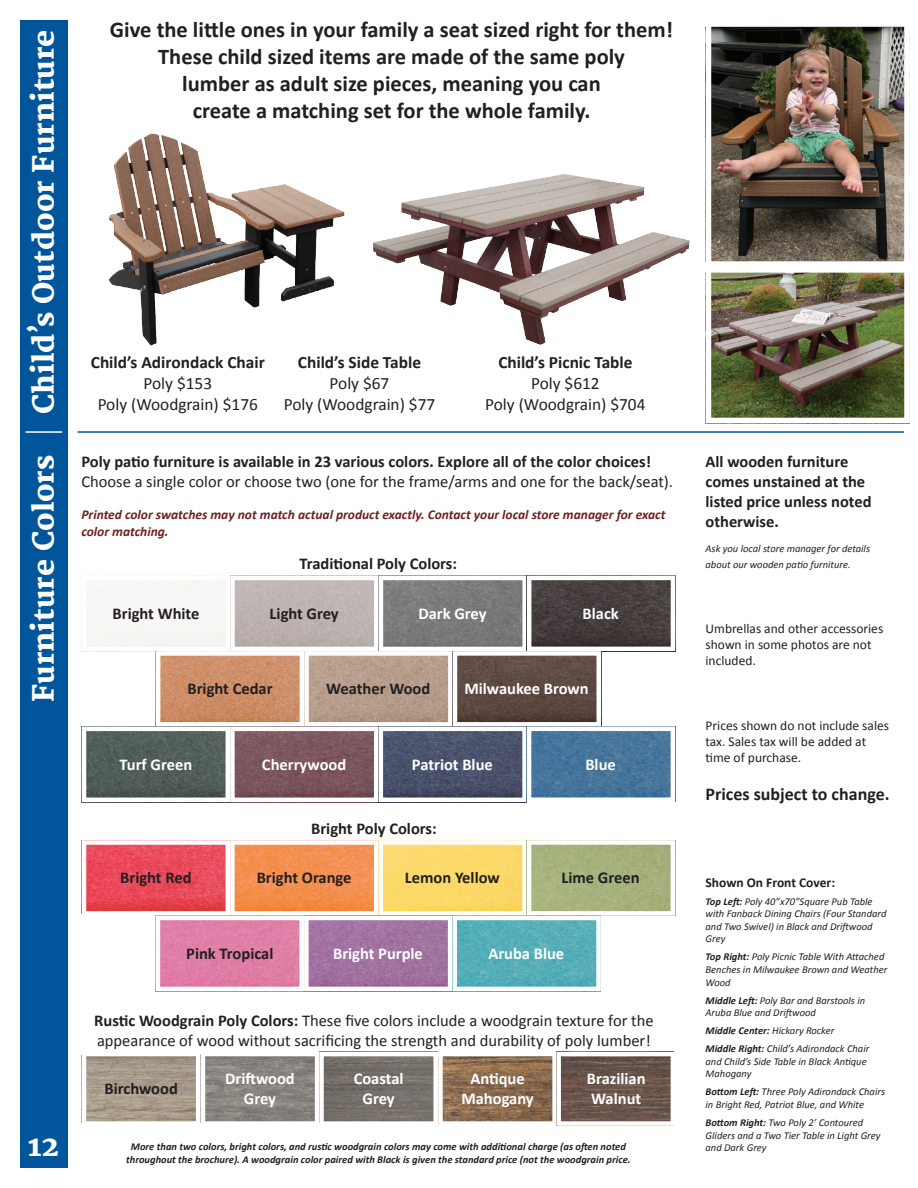
<style>
.page{position:relative;width:918px;height:1188px;background:#fff}
.page>*{position:absolute;margin:0;border:0;box-sizing:border-box;transform-origin:0 0}
.t1{font:800 28.5px "Merriweather";color:#fff}
.t2{font:700 22.5px/27px "Calibri";color:#231f20;text-align:center}
.t3{font:700 18px "Calibri";color:#231f20}
.t4{font:17.4px/20.9px "Calibri";color:#231f20;text-align:center}
.t5{font:700 17.4px "Calibri";color:#231f20}
.t6{font:700 16.5px/19.8px "Calibri";color:#231f20}
.t7{font:16.5px/19.8px "Calibri";color:#231f20}
.t8{font:700 16.5px/19.8px "Calibri";color:#fff;text-align:center}
.t9{font:13.5px/16.2px "Calibri";color:#231f20}
.t10{font:italic 700 13.5px/16.2px "Calibri";color:#6d2023}
.t11{font:700 13.5px "Calibri";color:#231f20}
.t12{font:italic 10.5px/12.6px "Calibri";color:#231f20}
.t13{font:italic 700 10.5px/12.6px "Calibri";color:#231f20;text-align:center}
.s1{font-weight:700}
</style>
<div class="page">
<img style="left:87px;top:845px;width:138px;height:66px">
<div style="left:82px;top:840px;width:148px;height:76px;border:4px solid #fff"></div>
<img style="left:235px;top:840px;width:144px;height:76px">
<div style="left:230px;top:840px;width:148px;height:76px;border:4px solid #fff"></div>
<svg style="left:384px;top:845px;width:138px;height:66px;background:#fbd867"></svg>
<div style="left:379px;top:840px;width:148px;height:76px;border:4px solid #fff"></div>
<div style="left:529px;top:842px;width:144px;height:71px;background:#a6b17c"></div>
<div style="left:527px;top:840px;width:148px;height:76px;border:4px solid #fff"></div>
<img style="left:161px;top:916px;width:292px;height:75px">
<div style="left:156px;top:916px;width:148px;height:75px;border:4px solid #fff"></div>
<div style="left:306px;top:918px;width:144px;height:71px;background:#a1729f"></div>
<div style="left:304px;top:916px;width:148px;height:75px;border:4px solid #fff"></div>
<svg style="left:458px;top:921px;width:138px;height:65px;background:#55adb8"></svg>
<div style="left:453px;top:916px;width:148px;height:75px;border:4px solid #fff"></div>
<div style="left:233px;top:578px;width:143px;height:71px;background:#bdb3b0"></div>
<div style="left:230px;top:576px;width:149px;height:75px;border:4px solid #fff"></div>
<div style="left:381px;top:578px;width:144px;height:71px;background:#7b7a7a"></div>
<div style="left:379px;top:576px;width:148px;height:75px;border:4px solid #fff"></div>
<svg style="left:532px;top:581px;width:138px;height:65px;background:#443d3b"></svg>
<div style="left:527px;top:576px;width:148px;height:75px;border:4px solid #fff"></div>
<img style="left:161px;top:656px;width:138px;height:66px">
<div style="left:156px;top:651px;width:148px;height:76px;border:4px solid #fff"></div>
<div style="left:307px;top:653px;width:143px;height:71px;background:linear-gradient(to bottom,#baa291,#b09783)"></div>
<div style="left:304px;top:651px;width:149px;height:76px;border:4px solid #fff"></div>
<div style="left:455px;top:653px;width:144px;height:71px;background:linear-gradient(to bottom,#68534d,#523d37)"></div>
<div style="left:453px;top:651px;width:148px;height:76px;border:4px solid #fff"></div>
<img style="left:87px;top:727px;width:292px;height:75px">
<div style="left:82px;top:727px;width:148px;height:75px;border:4px solid #fff"></div>
<svg style="left:235px;top:732px;width:138px;height:65px;background:#7a555b"></svg>
<div style="left:230px;top:727px;width:148px;height:75px;border:4px solid #fff"></div>
<svg style="left:384px;top:732px;width:138px;height:65px;background:#49516a"></svg>
<div style="left:379px;top:727px;width:148px;height:75px;border:4px solid #fff"></div>
<svg style="left:532px;top:732px;width:138px;height:65px;background:#45749b"></svg>
<div style="left:527px;top:727px;width:148px;height:75px;border:4px solid #fff"></div>
<img style="left:200px;top:1055px;width:114px;height:67px">
<div style="left:201px;top:1052px;width:118px;height:74px;border:4px solid #fff"></div>
<img style="left:324px;top:1057px;width:109px;height:64px">
<div style="left:319px;top:1052px;width:119px;height:74px;border:4px solid #fff"></div>
<svg style="left:87px;top:1057px;width:108px;height:64px;background:#a69a8b"></svg>
<div style="left:82px;top:1052px;width:118px;height:74px;border:4px solid #fff"></div>
<img style="left:443px;top:1057px;width:109px;height:64px">
<div style="left:438px;top:1052px;width:119px;height:74px;border:4px solid #fff"></div>
<img style="left:561px;top:1057px;width:109px;height:64px">
<div style="left:556px;top:1052px;width:119px;height:74px;border:4px solid #fff"></div>
<div style="left:20px;top:20px;width:48px;height:528px;background:#01559a"></div>
<div style="left:20px;top:488px;width:48px;height:680px;background:#01559a"></div>
<hr style="left:78px;top:431px;width:826px;height:2px;background:#01559a">
<hr style="left:25px;top:431px;width:37px;height:2px;background:#fff">
<img style="left:108px;top:133px;width:237px;height:213px">
<img style="left:373px;top:174px;width:317px;height:171px">
<img style="left:713px;top:28px;width:190px;height:232px">
<div style="left:706px;top:20px;width:204px;height:247px;border:6px solid #fff"></div>
<img style="left:713px;top:274px;width:190px;height:142px">
<div style="left:706px;top:267px;width:204px;height:156px;border:6px solid #fff"></div>
<h1 class="t1" style="left:27px;top:414px;width:386px;rotate:-90deg">Child<sup>’</sup>s Outdoor Furniture</h1>
<h1 class="t1" style="left:27px;top:702px;width:249px;rotate:-90deg">Furniture Colors</h1>
<h2 class="t2" style="left:110px;top:16px;width:565px">Give the little ones in your family a seat sized right for them!<br>These child sized items are made of the same poly<br>lumber as adult size pieces, meaning you can<br>create a matching set for the whole family.</h2>
<h3 class="t5" style="left:91px;top:351px;width:176px">Child’s Adirondack Chair</h3>
<h3 class="t4" style="left:98px;top:373px;width:162px">Poly $153<br>Poly (Woodgrain) $176</h3>
<h3 class="t5" style="left:298px;top:351px;width:125px">Child’s Side Table</h3>
<h3 class="t4" style="left:284px;top:373px;width:153px">Poly $67<br>Poly (Woodgrain) $77</h3>
<h3 class="t5" style="left:498px;top:351px;width:136px">Child’s Picnic Table</h3>
<h3 class="t4" style="left:485px;top:373px;width:162px">Poly $612<br>Poly (Woodgrain) $704</h3>
<h3 class="t6" style="left:81px;top:452px;width:571px">Poly patio furniture is available in 23 various colors. Explore all of the color choices!</h3>
<h3 class="t7" style="left:81px;top:472px;width:593px">Choose a single color or choose two (one for the frame/arms and one for the back/seat).</h3>
<p class="t10" style="left:81px;top:507px;width:585px">Printed color swatches may not match actual product exactly. Contact your local store manager for exact color matching.</p>
<h3 class="t6" style="left:113px;top:603px;width:88px">Bright White</h3>
<h3 class="t6" style="left:300px;top:553px;width:159px">Traditional Poly Colors:</h3>
<h3 class="t6" style="left:270px;top:603px;width:71px">Light Grey</h3>
<h3 class="t8" style="left:418px;top:603px;width:70px">Dark Grey</h3>
<h3 class="t8" style="left:583px;top:603px;width:38px">Black</h3>
<h3 class="t6" style="left:188px;top:679px;width:87px">Bright Cedar</h3>
<h3 class="t6" style="left:326px;top:679px;width:106px">Weather Wood</h3>
<h3 class="t8" style="left:464px;top:679px;width:126px">Milwaukee Brown</h3>
<h3 class="t8" style="left:120px;top:754px;width:74px">Turf Green</h3>
<h3 class="t6" style="left:120px;top:868px;width:73px">Bright Red</h3>
<h3 class="t8" style="left:262px;top:754px;width:86px">Cherrywood</h3>
<h3 class="t8" style="left:412px;top:754px;width:82px">Patriot Blue</h3>
<h3 class="t8" style="left:585px;top:754px;width:32px">Blue</h3>
<h3 class="t6" style="left:311px;top:819px;width:127px">Bright Poly Colors:</h3>
<h3 class="t6" style="left:257px;top:868px;width:96px">Bright Orange</h3>
<h3 class="t6" style="left:405px;top:868px;width:96px">Lemon Yellow</h3>
<h3 class="t6" style="left:562px;top:868px;width:80px">Lime Green</h3>
<h1 class="t1" style="left:28px;top:1130px;width:33px">12</h1>
<h3 class="t6" style="left:186px;top:943px;width:89px">Pink Tropical</h3>
<h3 class="t8" style="left:333px;top:943px;width:91px">Bright Purple</h3>
<h3 class="t8" style="left:488px;top:943px;width:77px">Aruba Blue</h3>
<h3 class="t7" style="left:94px;top:1011px;width:561px"><span class="s1">Rustic Woodgrain Poly Colors:</span> These five colors include a woodgrain texture for the appearance of wood without sacrificing the strength and durability of poly lumber!</h3>
<h3 class="t8" style="left:225px;top:1069px;width:71px">Driftwood<br>Grey</h3>
<h3 class="t8" style="left:354px;top:1069px;width:51px">Coastal<br>Grey</h3>
<h3 class="t6" style="left:105px;top:1079px;width:75px">Birchwood</h3>
<h3 class="t8" style="left:461px;top:1069px;width:74px">Antique<br>Mahogany</h3>
<h3 class="t8" style="left:587px;top:1069px;width:60px;text-align:left">Brazilian<br>Walnut</h3>
<p class="t13" style="left:126px;top:1140px;width:506px">More than two colors, bright colors, and rustic woodgrain colors may come with additional charge (as often noted throughout the brochure). A woodgrain color paired with Black is given the standard price (not the woodgrain price.</p>
<h3 class="t6" style="left:706px;top:452px;width:167px">All wooden furniture comes unstained at the listed price unless noted otherwise.</h3>
<p class="t12" style="left:706px;top:540px;width:166px;line-height:16.2px">Ask you local store manager for details about our wooden patio furniture.</p>
<p class="t9" style="left:706px;top:620px;width:179px">Umbrellas and other accessories shown in some photos are not included.</p>
<p class="t9" style="left:706px;top:717px;width:185px">Prices shown do not include sales tax. Sales tax will be added at time of purchase.</p>
<h3 class="t3" style="left:706px;top:783px;width:185px">Prices subject to change.</h3>
<p class="t11" style="left:706px;top:873px;width:131px">Shown On Front Cover:</p>
<p class="t12" style="left:706px;top:894px;width:182px"><span class="s1">Top Left:</span> Poly 40”x70”Square Pub Table with Fanback Dining Chairs (Four Standard and Two Swivel) in Black and Driftwood<br>Grey</p>
<p class="t12" style="left:706px;top:950px;width:183px"><span class="s1">Top Right:</span> Poly Picnic Table With Attached<br>Benches in Milwaukee Brown and Weather<br>Wood</p>
<p class="t12" style="left:706px;top:993px;width:161px"><span class="s1">Middle Left:</span> Poly Bar and Barstools in<br>Aruba Blue and Driftwood</p>
<p class="t12" style="left:706px;top:1021px;width:165px;line-height:18px"><span class="s1">Middle Center:</span> Hickory Rocker<br><span class="s1">Middle Right:</span> Child’s Adirondack Chair</p>
<p class="t12" style="left:706px;top:1055px;width:163px">and Child’s Side Table in Black Antique<br>Mahogany</p>
<p class="t12" style="left:706px;top:1085px;width:181px"><span class="s1">Bottom Left:</span> Three Poly Adirondack Chairs in Bright Red, Patriot Blue, and White</p>
<p class="t12" style="left:706px;top:1116px;width:176px"><span class="s1">Bottom Right:</span> Two Poly 2’ Contoured<br>Gliders and a Two Tier Table in Light Grey and Dark Grey</p>
</div>
